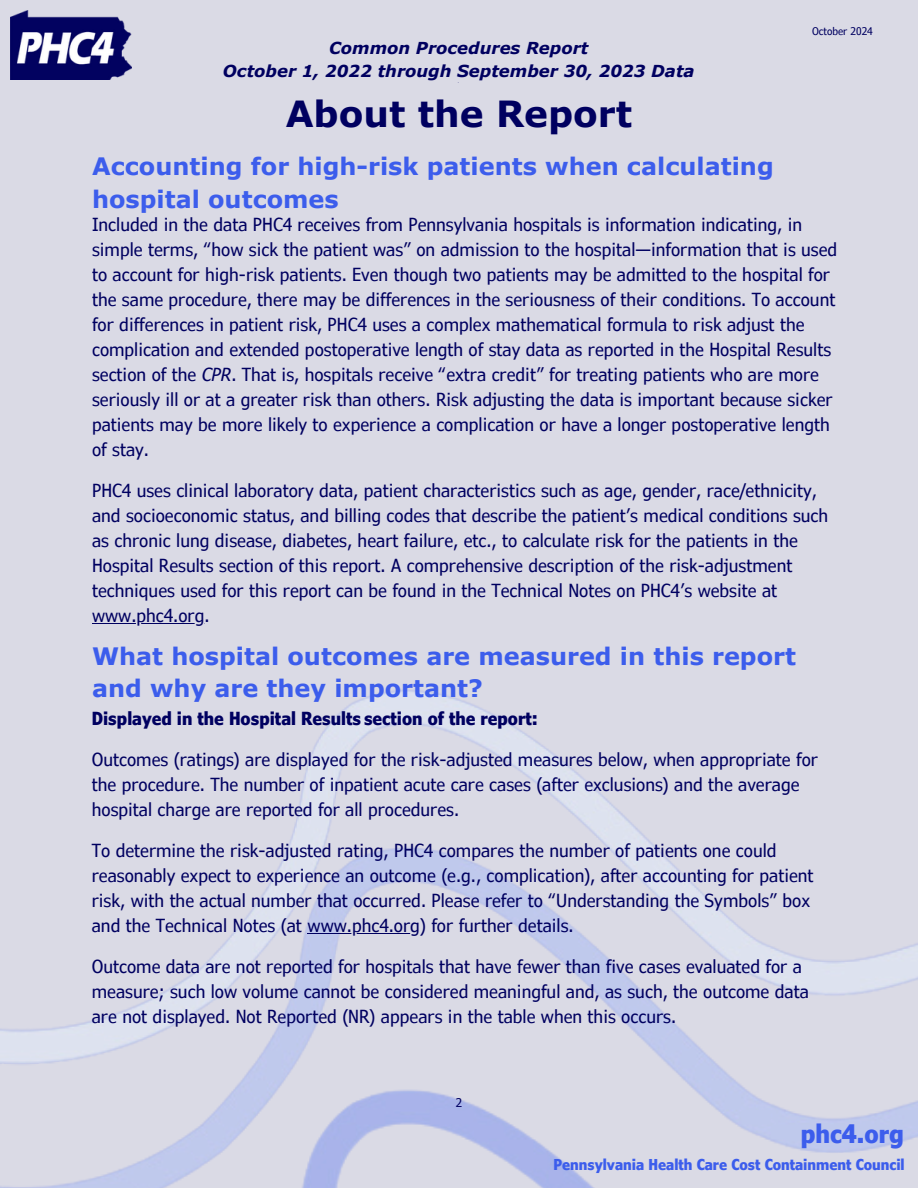
<style>
.page{position:relative;width:918px;height:1188px;background:#dadae5}
.page>*{position:absolute;margin:0;border:0;box-sizing:border-box;transform-origin:0 0}
.t1{font:700 36px "Verdana Pro";color:#000060}
.t2{font:700 condensed 25.5px "Verdana Pro";color:#3c5dec}
.t3{font:700 24px/32.7px "Verdana Pro";color:#3c5dec}
.t4{font:condensed 18px/25px "Verdana Pro";color:#000060}
.t5{font:700 condensed 18px "Verdana Pro";color:#000060}
.t6{font:italic 700 16.5px/23.1px "Verdana Pro";color:#000060;text-align:center}
.t7{font:700 condensed 15px "Verdana Pro";color:#3c5dec}
.t8{font:condensed 12px "Verdana Pro";color:#000060}
.t9{font:condensed 10.5px "Verdana Pro";color:#000060}
.s1{font-style:italic}
</style>
<div class="page">
<img style="left:0;top:690px;width:918px;height:498px">
<img style="left:10px;top:10px;width:122px;height:70px">
<hr style="left:92px;top:623px;width:113px;height:1px;background:#000060">
<hr style="left:308px;top:933px;width:112px;height:1px;background:#000060">
<h4 class="t6" style="left:223px;top:36px;width:473px">Common Procedures Report<br>October 1, 2022 through September 30, 2023 Data</h4>
<p class="t1" style="left:286px;top:91px;width:348px">About the Report</p>
<h4 class="t3" style="left:92px;top:149px;width:683px">Accounting for high-risk patients when calculating hospital outcomes</h4>
<h2 class="t9" style="left:812px;top:25px;width:62px">October 2024</h2>
<h2 class="t4" style="left:92px;top:211px;width:747px">Included in the data PHC4 receives from Pennsylvania hospitals is information indicating, in simple terms, “how sick the patient was” on admission to the hospital—information that is used to account for high-risk patients. Even though two patients may be admitted to the hospital for the same procedure, there may be differences in the seriousness of their conditions. To account for differences in patient risk, PHC4 uses a complex mathematical formula to risk adjust the complication and extended postoperative length of stay data as reported in the Hospital Results section of the <span class="s1">CPR</span>. That is, hospitals receive “extra credit” for treating patients who are more seriously ill or at a greater risk than others. Risk adjusting the data is important because sicker patients may be more likely to experience a complication or have a longer postoperative length of stay.</h2>
<h3 class="t4" style="left:92px;top:477px;width:738px">PHC4 uses clinical laboratory data, patient characteristics such as age, gender, race/ethnicity, and socioeconomic status, and billing codes that describe the patient’s medical conditions such as chronic lung disease, diabetes, heart failure, etc., to calculate risk for the patients in the Hospital Results section of this report. A comprehensive description of the risk-adjustment techniques used for this report can be found in the Technical Notes on PHC4’s website at</h3>
<h4 class="t4" style="left:92px;top:602px;width:119px">www.phc4.org.</h4>
<h4 class="t3" style="left:92px;top:639px;width:706px">What hospital outcomes are measured in this report and why are they important?</h4>
<p class="t5" style="left:92px;top:707px;width:448px">Displayed in the Hospital Results section of the report:</p>
<p class="t4" style="left:92px;top:746px;width:728px">Outcomes (ratings) are displayed for the risk-adjusted measures below, when appropriate for the procedure. The number of inpatient acute care cases (after exclusions) and the average hospital charge are reported for all procedures.</p>
<h2 class="t4" style="left:92px;top:837px;width:723px">To determine the risk-adjusted rating, PHC4 compares the number of patients one could reasonably expect to experience an outcome (e.g., complication), after accounting for patient risk, with the actual number that occurred. Please refer to “Understanding the Symbols” box and the Technical Notes (at www.phc4.org) for further details.</h2>
<h5 class="t4" style="left:92px;top:953px;width:719px">Outcome data are not reported for hospitals that have fewer than five cases evaluated for a measure; such low volume cannot be considered meaningful and, as such, the outcome data are not displayed. Not Reported (NR) appears in the table when this occurs.</h5>
<h4 class="t8" style="left:456px;top:1095px;width:8px">2</h4>
<h3 class="t2" style="left:801px;top:1117px;width:105px">phc4.org</h3>
<h1 class="t7" style="left:554px;top:1154px;width:353px">Pennsylvania Health Care Cost Containment Council</h1>
</div>
